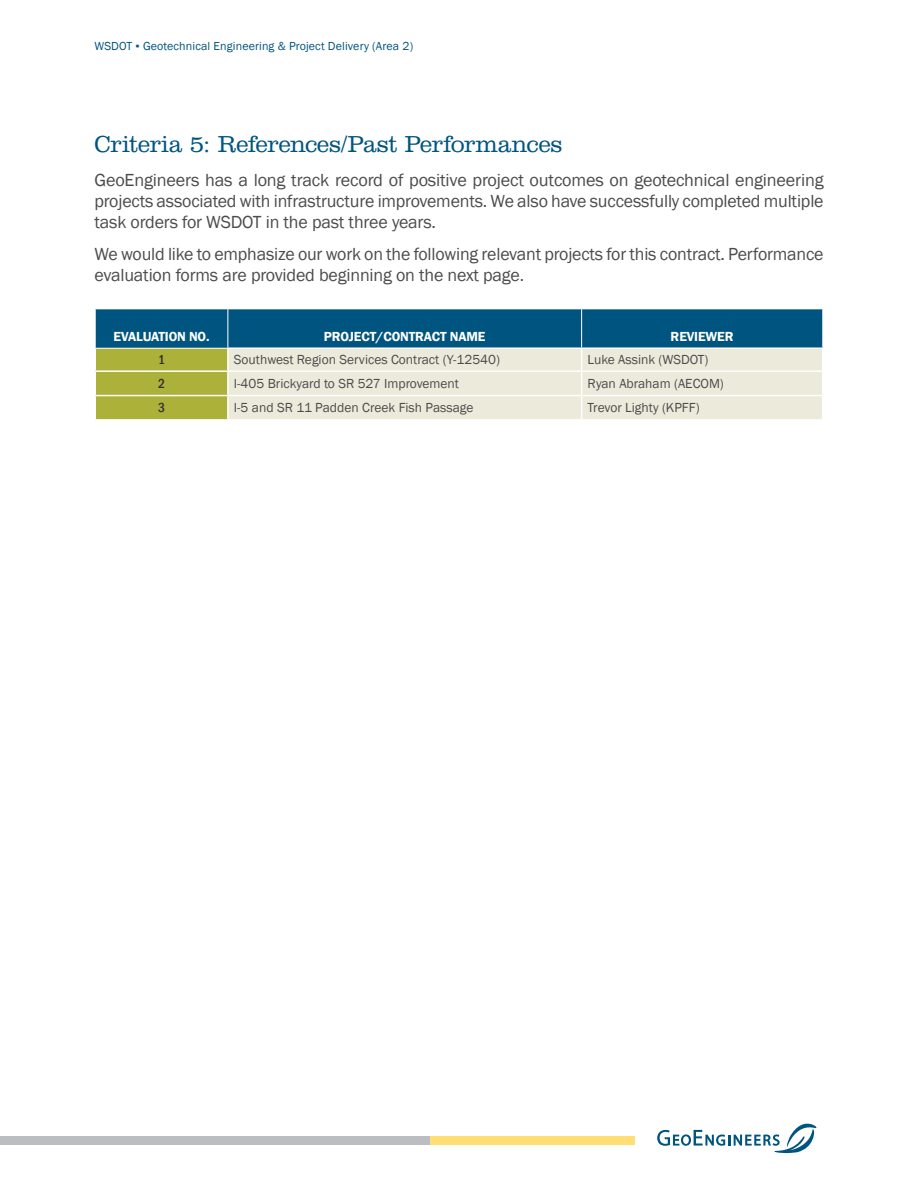
<style>
.page{position:relative;width:918px;height:1188px;background:#fff}
.page>*{position:absolute;margin:0;border:0;box-sizing:border-box;transform-origin:0 0}
.t1{font:300 24px "Clarendon LT Std";letter-spacing:-.01em;color:#005480}
.t2{font:18px/21px "Franklin Gothic";letter-spacing:-.01em;color:#4b4c4d;text-align:justify}
.t3{font:13.5px "Franklin Gothic";color:#4b4c4d}
.t4{font:600 13.5px "Franklin Gothic";letter-spacing:-.01em;color:#fff}
.t5{font:500 condensed 13.5px "Franklin Gothic";color:#312f30}
.t6{font:12px "Franklin Gothic";letter-spacing:.01em;color:#005480}
</style>
<div class="page">
<div style="left:0;top:1136px;width:430px;height:9px;background:#bcbdc0"></div>
<div style="left:430px;top:1136px;width:204px;height:9px;background:#ffde74"></div>
<svg style="left:657px;top:1123px;width:160px;height:30px"></svg>
<div style="left:95px;top:309px;width:133px;height:39px;background:#005480"></div>
<div style="left:228px;top:309px;width:354px;height:39px;background:#005480"></div>
<div style="left:582px;top:309px;width:241px;height:39px;background:#005480"></div>
<div style="left:95px;top:348px;width:133px;height:23px;background:#acb13a"></div>
<div style="left:95px;top:371px;width:133px;height:25px;background:#acb13a"></div>
<div style="left:95px;top:396px;width:133px;height:24px;background:#acb13a"></div>
<div style="left:228px;top:348px;width:354px;height:23px;background:#eceadb"></div>
<div style="left:582px;top:348px;width:241px;height:23px;background:#eceadb"></div>
<div style="left:228px;top:371px;width:354px;height:25px;background:#eceadb"></div>
<div style="left:582px;top:371px;width:241px;height:25px;background:#eceadb"></div>
<div style="left:228px;top:396px;width:354px;height:24px;background:#eceadb"></div>
<div style="left:582px;top:396px;width:241px;height:24px;background:#eceadb"></div>
<hr style="left:228px;top:309px;width:1px;height:39px;background:#fff">
<hr style="left:581px;top:309px;width:1px;height:38px;background:#fff">
<hr style="left:822px;top:309px;width:1px;height:38px;background:#fff">
<hr style="left:582px;top:347px;width:241px;height:2px;background:#fff">
<hr style="left:822px;top:349px;width:2px;height:21px;background:#fff">
<hr style="left:582px;top:370px;width:241px;height:2px;background:#fff">
<hr style="left:822px;top:372px;width:2px;height:23px;background:#fff">
<hr style="left:582px;top:395px;width:241px;height:1px;background:#fff">
<svg style="left:581px;top:349px;width:1px;height:70px"></svg>
<hr style="left:822px;top:396px;width:2px;height:23px;background:#fff">
<hr style="left:582px;top:419px;width:241px;height:2px;background:#fff">
<hr style="left:228px;top:347px;width:354px;height:2px;background:#fff">
<hr style="left:228px;top:370px;width:354px;height:2px;background:#fff">
<hr style="left:228px;top:395px;width:354px;height:1px;background:#fff">
<hr style="left:228px;top:419px;width:354px;height:2px;background:#fff">
<hr style="left:95px;top:309px;width:1px;height:39px;background:#fff">
<hr style="left:94px;top:349px;width:2px;height:21px;background:#fff">
<hr style="left:227px;top:349px;width:2px;height:21px;background:#fff">
<hr style="left:94px;top:372px;width:2px;height:23px;background:#fff">
<hr style="left:227px;top:372px;width:2px;height:23px;background:#fff">
<hr style="left:94px;top:396px;width:2px;height:23px;background:#fff">
<hr style="left:227px;top:396px;width:2px;height:23px;background:#fff">
<hr style="left:94px;top:395px;width:134px;height:1px;background:#fff">
<hr style="left:95px;top:348px;width:133px;height:1px;background:#fff">
<hr style="left:94px;top:370px;width:134px;height:2px;background:#fff">
<hr style="left:94px;top:419px;width:134px;height:2px;background:#fff">
<p class="t6" style="left:94px;top:39px;width:320px">WSDOT ▪ Geotechnical Engineering &amp; Project Delivery (Area 2)</p>
<h2 class="t1" style="left:94px;top:130px;width:470px">Criteria 5: References/Past Performances</h2>
<p class="t2" style="left:94px;top:170px;width:731px">GeoEngineers has a long track record of positive project outcomes on geotechnical engineering projects associated with infrastructure improvements. We also have successfully completed multiple task orders for WSDOT in the past three years.</p>
<p class="t2" style="left:94px;top:244px;width:731px">We would like to emphasize our work on the following relevant projects for this contract. Performance evaluation forms are provided beginning on the next page.</p>
<p class="t4" style="left:114px;top:329px;width:98px">EVALUATION NO.</p>
<p class="t4" style="left:324px;top:329px;width:163px">PROJECT/CONTRACT NAME</p>
<p class="t4" style="left:671px;top:329px;width:65px">REVIEWER</p>
<p class="t5" style="left:158px;top:351px;width:8px">1</p>
<p class="t3" style="left:234px;top:352px;width:268px">Southwest Region Services Contract (Y-12540)</p>
<p class="t3" style="left:588px;top:352px;width:122px">Luke Assink (WSDOT)</p>
<p class="t5" style="left:158px;top:375px;width:8px">2</p>
<p class="t3" style="left:234px;top:375px;width:227px">I-405 Brickyard to SR 527 Improvement</p>
<p class="t3" style="left:588px;top:375px;width:138px">Ryan Abraham (AECOM)</p>
<p class="t5" style="left:158px;top:399px;width:8px">3</p>
<p class="t3" style="left:234px;top:400px;width:241px">I-5 and SR 11 Padden Creek Fish Passage</p>
<p class="t3" style="left:588px;top:400px;width:114px">Trevor Lighty (KPFF)</p>
</div>
